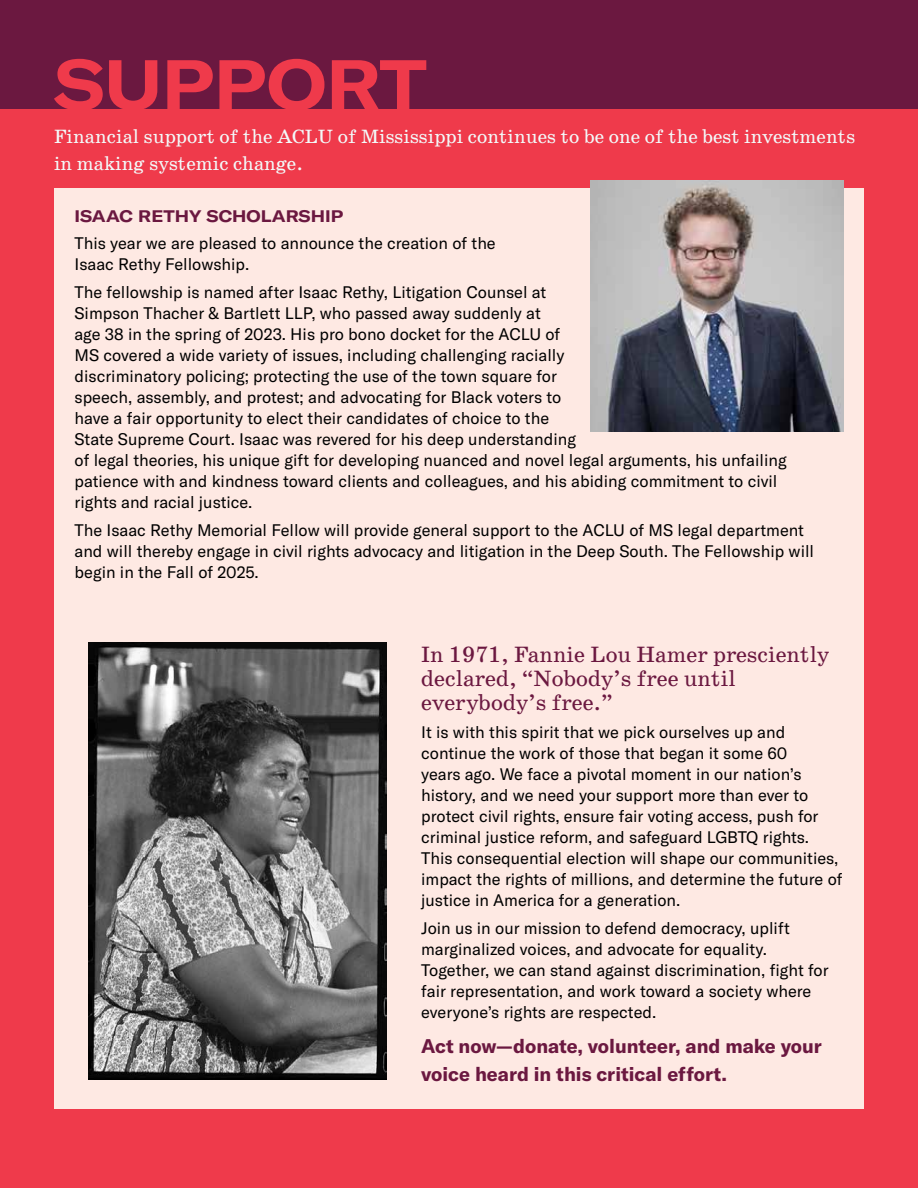
<style>
.page{position:relative;width:918px;height:1188px;background:#fff}
.page>*{position:absolute;margin:0;border:0;box-sizing:border-box;transform-origin:0 0}
.t1{font:700 expanded 69px "GT America";color:#ef3a4b}
.t2{font:22.5px/24px "School";color:#6b1840}
.t3{font:19.5px/27px "School";color:#f3fafa}
.t4{font:700 19.5px/28.5px "GT America";color:#6b1840}
.t5{font:16.5px/21px "GT America";color:#000}
.t6{font:700 expanded 16.5px "GT America";color:#6b1840}
</style>
<div class="page">
<div style="left:0;top:108px;width:918px;height:1080px;background:#ef3a4b"></div>
<div style="left:54px;top:188px;width:810px;height:920px;background:#fee9e3"></div>
<div style="left:0;top:0;width:918px;height:108px;background:#6b1840"></div>
<img style="left:89px;top:643px;width:297px;height:436px">
<img style="left:591px;top:181px;width:252px;height:251px">
<h1 class="t1" style="left:54px;top:42px;width:374px">SUPPORT</h1>
<p class="t3" style="left:54px;top:123px;width:803px">Financial support of the ACLU of Mississippi continues to be one of the best investments in making systemic change.</p>
<p class="t6" style="left:75px;top:206px;width:270px">ISAAC RETHY SCHOLARSHIP</p>
<p class="t5" style="left:75px;top:233px;width:423px">This year we are pleased to announce the creation of the<br>Isaac Rethy Fellowship.</p>
<p class="t5" style="left:75px;top:282px;width:714px">The fellowship is named after Isaac Rethy, Litigation Counsel at<br>Simpson Thacher &amp; Bartlett LLP, who passed away suddenly at<br>age 38 in the spring of 2023. His pro bono docket for the ACLU of<br>MS covered a wide variety of issues, including challenging racially<br>discriminatory policing; protecting the use of the town square for<br>speech, assembly, and protest; and advocating for Black voters to<br>have a fair opportunity to elect their candidates of choice to the<br>State Supreme Court. Isaac was revered for his deep understanding<br>of legal theories, his unique gift for developing nuanced and novel legal arguments, his unfailing patience with and kindness toward clients and colleagues, and his abiding commitment to civil rights and racial justice.</p>
<p class="t5" style="left:75px;top:520px;width:741px">The Isaac Rethy Memorial Fellow will provide general support to the ACLU of MS legal department and will thereby engage in civil rights advocacy and litigation in the Deep South. The Fellowship will begin in the Fall of 2025.</p>
<h2 class="t2" style="left:421px;top:643px;width:410px">In 1971, Fannie Lou Hamer presciently declared, “Nobody’s free until everybody’s free.”</h2>
<p class="t5" style="left:421px;top:721px;width:423px">It is with this spirit that we pick ourselves up and continue the work of those that began it some 60<br>years ago. We face a pivotal moment in our nation’s history, and we need your support more than ever to protect civil rights, ensure fair voting access, push for criminal justice reform, and safeguard LGBTQ rights.<br>This consequential election will shape our communities, impact the rights of millions, and determine the future of justice in America for a generation.</p>
<p class="t5" style="left:421px;top:917px;width:409px">Join us in our mission to defend democracy, uplift marginalized voices, and advocate for equality.<br>Together, we can stand against discrimination, fight for fair representation, and work toward a society where everyone’s rights are respected.</p>
<p class="t4" style="left:421px;top:1031px;width:402px">Act now—donate, volunteer, and make your voice heard in this critical effort.</p>
</div>
